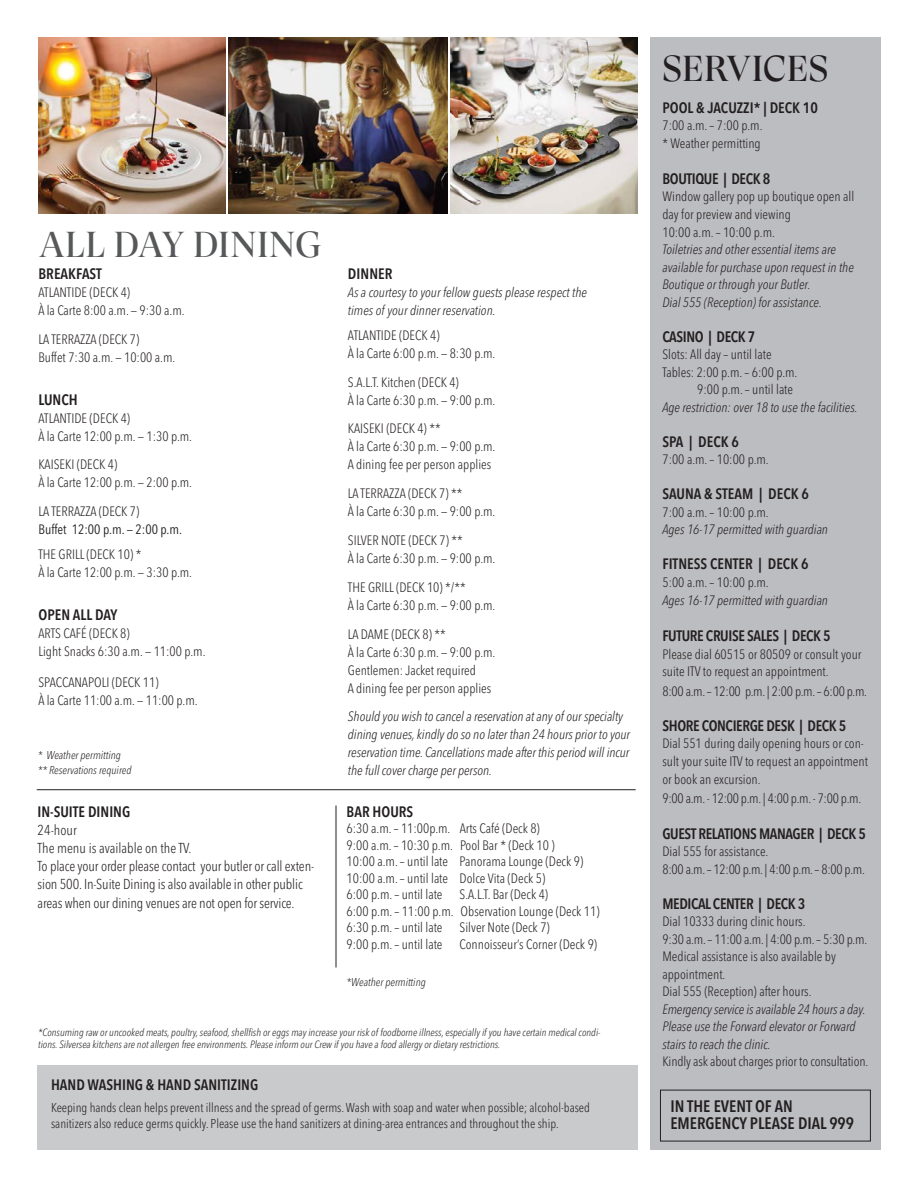
<style>
.page{position:relative;width:918px;height:1188px;background:#fff}
.page>*{position:absolute;margin:0;border:0;box-sizing:border-box;transform-origin:0 0}
.t1{font:36px "GT Super Display";letter-spacing:.01em;color:#57585a}
.t2{font:36px "GT Super Display";letter-spacing:.005em;color:#231f20}
.t3{font:600 condensed 16.5px "Avenir Next LT Pro";color:#231f20}
.t4{font:600 condensed 15px "Avenir Next LT Pro";letter-spacing:-.01em;color:#231f20}
.t5{font:300 condensed 14.25px/18px "Avenir Next LT Pro";letter-spacing:-.01em;color:#231f20}
.t6{font:300 condensed 13.5px/17.5px "Avenir Next LT Pro";color:#231f20}
.t7{font:italic 300 condensed 13.5px/17.5px "Avenir Next LT Pro";color:#231f20}
.t8{font:condensed 13.5px "Avenir Next LT Pro";color:#231f20}
.Page_4_-_Notice_Body_Text{font:300 condensed 12.75px/15.3px "Avenir Next LT Pro";color:#231f20}
.t9{font:italic 300 condensed 11.25px "Avenir Next LT Pro";color:#231f20}
.t10{font:italic 300 condensed 10.5px/12px "Avenir Next LT Pro";color:#231f20}
</style>
<div class="page">
<div style="left:650px;top:37px;width:231px;height:1113px;background:#bcbdc0"></div>
<img style="left:38px;top:37px;width:187px;height:177px">
<img style="left:451px;top:37px;width:186px;height:177px">
<img style="left:228px;top:37px;width:219px;height:177px">
<hr style="left:37px;top:789px;width:599px;height:1px;background:#231f20">
<hr style="left:336px;top:806px;width:1px;height:162px;background:#231f20">
<div style="left:38px;top:1065px;width:600px;height:85px;background:#c9cacc"></div>
<p class="t1" style="left:39px;top:226px;width:284px">ALL DAY DINING</p>
<p class="t4" style="left:38px;top:265px;width:65px">BREAKFAST</p>
<p class="t6" style="left:38px;top:284px;width:93px">ATLANTIDE (DECK 4)</p>
<p class="t6" style="left:38px;top:302px;width:148px">À la Carte 8:00 a.m. — 9:30 a.m.</p>
<p class="t6" style="left:38px;top:330px;width:103px">LA TERRAZZA (DECK 7)</p>
<p class="t6" style="left:38px;top:348px;width:138px">Buffet 7:30 a.m. — 10:00 a.m.</p>
<p class="t4" style="left:38px;top:390px;width:41px">LUNCH</p>
<p class="t6" style="left:38px;top:409px;width:93px">ATLANTIDE (DECK 4)</p>
<p class="t6" style="left:38px;top:427px;width:155px">À la Carte 12:00 p.m. — 1:30 p.m.</p>
<p class="t6" style="left:38px;top:456px;width:80px">KAISEKI (DECK 4)</p>
<p class="t6" style="left:38px;top:474px;width:155px">À la Carte 12:00 p.m. — 2:00 p.m.</p>
<p class="t6" style="left:38px;top:503px;width:103px">LA TERRAZZA (DECK 7)</p>
<p class="t8" style="left:38px;top:521px;width:145px">Buffet 12:00 p.m. — 2:00 p.m.</p>
<p class="t6" style="left:38px;top:546px;width:104px">THE GRILL (DECK 10) *</p>
<p class="t6" style="left:38px;top:564px;width:155px">À la Carte 12:00 p.m. — 3:30 p.m.</p>
<p class="t4" style="left:38px;top:605px;width:81px">OPEN ALL DAY</p>
<p class="t6" style="left:38px;top:624px;width:93px">ARTS CAFÉ (DECK 8)</p>
<p class="t6" style="left:38px;top:642px;width:169px">Light Snacks 6:30 a.m. — 11:00 p.m.</p>
<p class="t6" style="left:38px;top:674px;width:122px">SPACCANAPOLI (DECK 11)</p>
<p class="t6" style="left:38px;top:692px;width:161px">À la Carte 11:00 a.m. — 11:00 p.m.</p>
<p class="t9" style="left:38px;top:748px;width:85px">* Weather permitting</p>
<p class="t9" style="left:38px;top:763px;width:95px">** Reservations required</p>
<p class="t4" style="left:348px;top:265px;width:46px">DINNER</p>
<p class="t7" style="left:348px;top:283px;width:241px;line-height:18px">As a courtesy to your fellow guests please respect the times of your dinner reservation.</p>
<p class="t6" style="left:348px;top:326px;width:93px">ATLANTIDE (DECK 4)</p>
<p class="t6" style="left:348px;top:344px;width:149px">À la Carte 6:00 p.m. — 8:30 p.m.</p>
<p class="t6" style="left:348px;top:373px;width:112px">S.A.L.T. Kitchen (DECK 4)</p>
<p class="t6" style="left:348px;top:391px;width:149px">À la Carte 6:30 p.m. — 9:00 p.m.</p>
<p class="t6" style="left:348px;top:420px;width:94px">KAISEKI (DECK 4) **</p>
<p class="t6" style="left:348px;top:438px;width:149px">À la Carte 6:30 p.m. — 9:00 p.m.</p>
<p class="t6" style="left:348px;top:456px;width:145px">A dining fee per person applies</p>
<p class="t6" style="left:348px;top:485px;width:116px">LA TERRAZZA (DECK 7) **</p>
<p class="t6" style="left:348px;top:503px;width:149px">À la Carte 6:30 p.m. — 9:00 p.m.</p>
<p class="t6" style="left:348px;top:532px;width:116px">SILVER NOTE (DECK 7) **</p>
<p class="t6" style="left:348px;top:550px;width:149px">À la Carte 6:30 p.m. — 9:00 p.m.</p>
<p class="t6" style="left:348px;top:578px;width:119px">THE GRILL (DECK 10) */**</p>
<p class="t6" style="left:348px;top:596px;width:149px">À la Carte 6:30 p.m. — 9:00 p.m.</p>
<p class="t6" style="left:348px;top:625px;width:99px">LA DAME (DECK 8) **</p>
<p class="t6" style="left:348px;top:643px;width:149px;line-height:18px">À la Carte 6:30 p.m. — 9:00 p.m.<br>Gentlemen: Jacket required</p>
<p class="t6" style="left:348px;top:679px;width:145px">A dining fee per person applies</p>
<p class="t7" style="left:348px;top:708px;width:284px;line-height:18px">Should you wish to cancel a reservation at any of our specialty dining venues, kindly do so no later than 24 hours prior to your reservation time. Cancellations made after this period will incur the full cover charge per person.</p>
<p class="t4" style="left:38px;top:802px;width:94px">IN-SUITE DINING</p>
<p class="t5" style="left:38px;top:821px;width:41px">24-hour</p>
<p class="t5" style="left:38px;top:839px;width:278px">The menu is available on the TV.<br>To place your order please contact your butler or call exten&shy;sion 500. In-Suite Dining is also available in other public</p>
<p class="t5" style="left:38px;top:894px;width:259px">areas when our dining venues are not open for service.</p>
<p class="t4" style="left:347px;top:802px;width:68px">BAR HOURS</p>
<p class="t6" style="left:347px;top:820px;width:195px">6:30 a.m. – 11:00p.m. Arts Café (Deck 8)</p>
<p class="t6" style="left:347px;top:836px;width:210px">9:00 a.m. – 10:30 p.m. Pool Bar * (Deck 10 )</p>
<p class="t6" style="left:347px;top:853px;width:238px;line-height:16.5px">10:00 a.m. – until late Panorama Lounge (Deck 9)<br>10:00 a.m. – until late Dolce Vita (Deck 5)</p>
<p class="t6" style="left:347px;top:886px;width:97px">6:00 p.m. – until late</p>
<p class="t6" style="left:460px;top:886px;width:90px">S.A.L.T. Bar (Deck 4)</p>
<p class="t6" style="left:347px;top:902px;width:255px">6:00 p.m. – 11:00 p.m. Observation Lounge (Deck 11)</p>
<p class="t6" style="left:347px;top:919px;width:97px">6:30 p.m. – until late</p>
<p class="t6" style="left:460px;top:919px;width:92px">Silver Note (Deck 7)</p>
<p class="t6" style="left:347px;top:935px;width:97px">9:00 p.m. – until late</p>
<p class="t6" style="left:460px;top:935px;width:139px">Connoisseur’s Corner (Deck 9)</p>
<p class="t9" style="left:347px;top:975px;width:81px">*Weather permitting</p>
<p class="t10" style="left:38px;top:1026px;width:564px">*Consuming raw or uncooked meats, poultry, seafood, shellfish or eggs may increase your risk of foodborne illness, especially if you have certain medical condi&shy;tions. Silversea kitchens are not allergen free environments. Please inform our Crew if you have a food allergy or dietary restrictions.</p>
<p class="t4" style="left:51px;top:1076px;width:209px">HAND WASHING &amp; HAND SANITIZING</p>
<p class="Page_4_-_Notice_Body_Text" style="left:51px;top:1100px;width:540px">Keeping hands clean helps prevent illness and the spread of germs. Wash with soap and water when possible; alcohol‑based sanitizers also reduce germs quickly. Please use the hand sanitizers at dining‑area entrances and throughout the ship.</p>
<p class="t2" style="left:663px;top:50px;width:167px">SERVICES</p>
<p class="t4" style="left:662px;top:98px;width:157px">POOL &amp; JACUZZI* | DECK 10</p>
<p class="t6" style="left:662px;top:117px;width:102px">7:00 a.m. – 7:00 p.m.</p>
<p class="t6" style="left:662px;top:134px;width:100px">* Weather permitting</p>
<p class="t4" style="left:662px;top:170px;width:109px">BOUTIQUE | DECK 8</p>
<p class="t6" style="left:662px;top:188px;width:193px">Window gallery pop up boutique open all day for preview and viewing</p>
<p class="t6" style="left:662px;top:223px;width:114px">10:00 a.m. – 10:00 p.m.</p>
<p class="t7" style="left:662px;top:241px;width:193px">Toiletries and other essential items are available for purchase upon request in the Boutique or through your Butler.<br>Dial 555 (Reception) for assistance.</p>
<p class="t4" style="left:662px;top:327px;width:94px">CASINO | DECK 7</p>
<p class="t6" style="left:662px;top:346px;width:111px">Slots: All day – until late</p>
<p class="t6" style="left:662px;top:363px;width:137px">Tables: 2:00 p.m. – 6:00 p.m.</p>
<p class="t6" style="left:697px;top:381px;width:97px">9:00 p.m. – until late</p>
<p class="t7" style="left:662px;top:398px;width:197px">Age restriction: over 18 to use the facilities.</p>
<p class="t4" style="left:662px;top:432px;width:78px">SPA | DECK 6</p>
<p class="t6" style="left:662px;top:451px;width:108px">7:00 a.m. – 10:00 p.m.</p>
<p class="t4" style="left:662px;top:485px;width:148px">SAUNA &amp; STEAM | DECK 6</p>
<p class="t6" style="left:662px;top:503px;width:108px">7:00 a.m. – 10:00 p.m.</p>
<p class="t7" style="left:662px;top:521px;width:167px">Ages 16-17 permitted with guardian</p>
<p class="t4" style="left:662px;top:555px;width:148px">FITNESS CENTER | DECK 6</p>
<p class="t6" style="left:662px;top:574px;width:108px">5:00 a.m. – 10:00 p.m.</p>
<p class="t7" style="left:662px;top:591px;width:167px">Ages 16-17 permitted with guardian</p>
<p class="t4" style="left:662px;top:627px;width:170px">FUTURE CRUISE SALES | DECK 5</p>
<p class="t6" style="left:662px;top:645px;width:201px">Please dial 60515 or 80509 or consult your suite ITV to request an appointment.</p>
<p class="t6" style="left:662px;top:683px;width:206px">8:00 a.m. – 12:00 p.m. | 2:00 p.m. – 6:00 p.m.</p>
<p class="t4" style="left:662px;top:717px;width:185px">SHORE CONCIERGE DESK | DECK 5</p>
<p class="t6" style="left:662px;top:735px;width:207px">Dial 551 during daily opening hours or con&shy;sult your suite ITV to request an appointment or book an excursion.</p>
<p class="t6" style="left:662px;top:789px;width:200px">9:00 a.m. - 12:00 p.m. | 4:00 p.m. - 7:00 p.m.</p>
<p class="t4" style="left:662px;top:825px;width:205px">GUEST RELATIONS MANAGER | DECK 5</p>
<p class="t6" style="left:662px;top:843px;width:107px">Dial 555 for assistance.</p>
<p class="t6" style="left:662px;top:861px;width:204px">8:00 a.m. – 12:00 p.m. | 4:00 p.m. – 8:00 p.m.</p>
<p class="t4" style="left:662px;top:894px;width:144px">MEDICAL CENTER | DECK 3</p>
<p class="t6" style="left:662px;top:913px;width:145px">Dial 10333 during clinic hours.</p>
<p class="t6" style="left:662px;top:930px;width:206px">9:30 a.m. – 11:00 a.m. | 4:00 p.m. – 5:30 p.m.</p>
<p class="t6" style="left:662px;top:948px;width:175px">Medical assistance is also available by appointment.</p>
<p class="t6" style="left:662px;top:983px;width:151px">Dial 555 (Reception) after hours.</p>
<p class="t7" style="left:662px;top:1000px;width:205px">Emergency service is available 24 hours a day.</p>
<p class="t7" style="left:662px;top:1018px;width:195px">Please use the Forward elevator or Forward stairs to reach the clinic.</p>
<p class="t6" style="left:662px;top:1053px;width:207px">Kindly ask about charges prior to consultation.</p>
<p class="t3" style="left:670px;top:1096px;width:124px">IN THE EVENT OF AN</p>
<p class="t3" style="left:670px;top:1113px;width:185px">EMERGENCY PLEASE DIAL 999</p>
</div>
